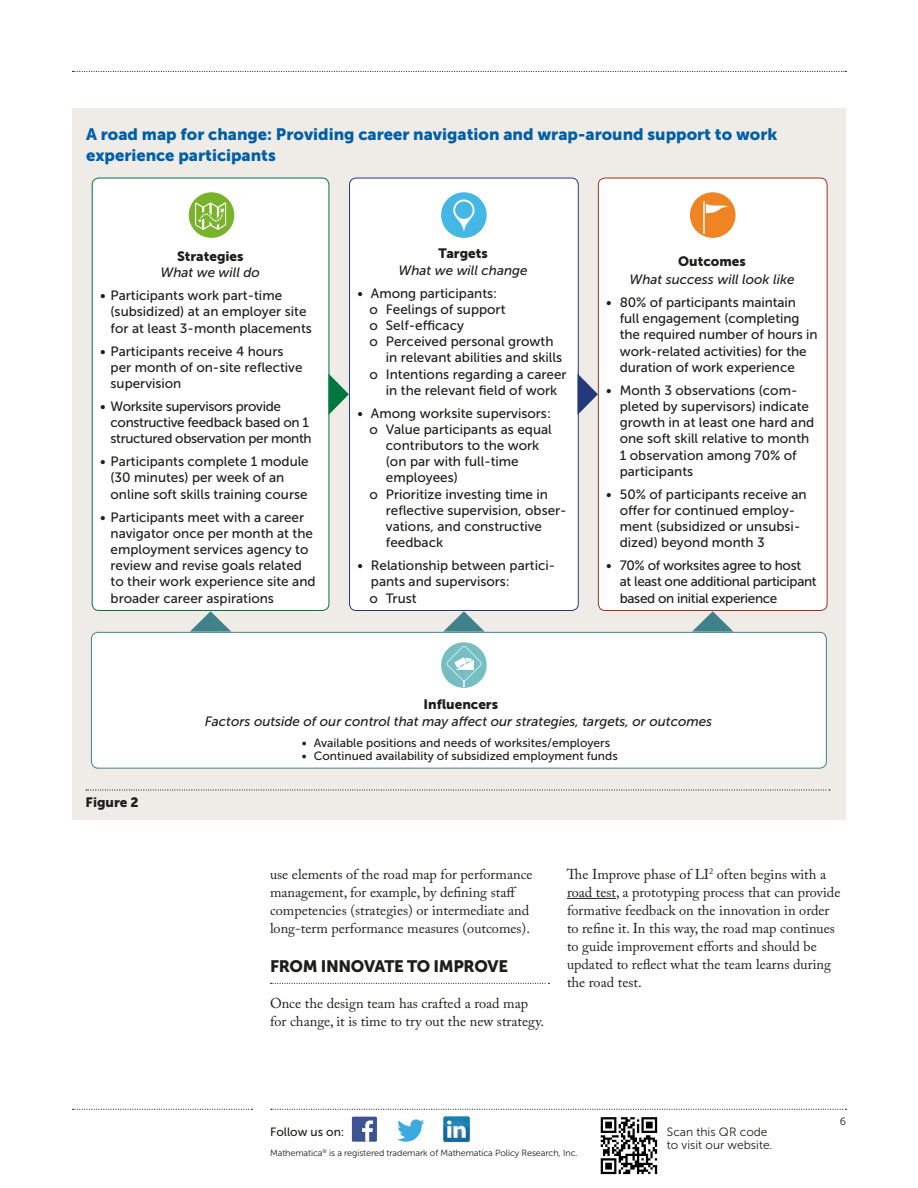
<style>
.page{position:relative;width:918px;height:1188px;background:#fff}
.page>*{position:absolute;margin:0;border:0;box-sizing:border-box;transform-origin:0 0}
.t1{font:16.5px/21px "Museo Sans 900";color:#005fa7}
.t2{font:16.5px "Museo Sans 900";letter-spacing:-.02em;color:#1d1d1b}
.t3{font:14.25px/18px "Adobe Caslon Pro";color:#1d1d1b}
.t4{font:13.5px/16.2px "Museo Sans 500";color:#1d1d1b}
.t5{font:13.5px/16.2px "Museo Sans 500";letter-spacing:-.025em;color:#1d1d1b}
.t6{font:italic 13.5px "Museo Sans 500";color:#1d1d1b}
.t7{font:13.5px "Museo Sans 900";color:#1d1d1b}
.t8{font:12px "Museo Sans 500";color:#1d1d1b}
.t9{font:12px/13.5px "Museo Sans 300";color:#1d1d1b}
.t10{font:10.5px "Museo Sans 300";color:#1d1d1b}
.t11{font:9px "Museo Sans 300";letter-spacing:-.01em;color:#1d1d1b}
</style>
<div class="page">
<svg style="left:271px;top:1109px;width:575px;height:1px"></svg>
<svg style="left:73px;top:1109px;width:179px;height:1px"></svg>
<svg style="left:73px;top:71px;width:773px;height:1px"></svg>
<div style="left:72px;top:108px;width:774px;height:712px;background:#efece8"></div>
<hr style="left:567px;top:898px;width:49px;height:1px;background:#1d1d1b">
<div style="left:92px;top:178px;width:237px;height:432px;background:#fff;border-radius:7px"></div>
<div style="left:92px;top:178px;width:237px;height:433px;border:1px solid #00773f;border-radius:7px"></div>
<div style="left:189px;top:193px;width:45px;height:44px;background:#78b32b;border-radius:50%"></div>
<div style="left:189px;top:192px;width:45px;height:46px;border:2px solid #78b32b;border-radius:50%"></div>
<svg style="left:195px;top:203px;width:31px;height:27px"></svg>
<div style="left:350px;top:178px;width:228px;height:432px;background:#fff;border-radius:7px"></div>
<div style="left:349px;top:178px;width:230px;height:433px;border:1px solid #24387d;border-radius:7px"></div>
<div style="left:442px;top:193px;width:44px;height:44px;background:#45b7e5;border-radius:50%"></div>
<div style="left:441px;top:192px;width:46px;height:46px;border:2px solid #45b7e5;border-radius:50%"></div>
<svg style="left:453px;top:200px;width:22px;height:32px"></svg>
<div style="left:598px;top:178px;width:229px;height:432px;background:#fff;border-radius:7px"></div>
<div style="left:598px;top:178px;width:229px;height:433px;border:1px solid #9a3421;border-radius:7px"></div>
<div style="left:691px;top:193px;width:44px;height:44px;background:#ee8422;border-radius:50%"></div>
<div style="left:690px;top:192px;width:46px;height:46px;border:2px solid #ee8422;border-radius:50%"></div>
<hr style="left:703px;top:201px;width:2px;height:33px;background:#fff">
<svg style="left:706px;top:204px;width:22px;height:10px"></svg>
<div style="left:91px;top:632px;width:735px;height:136px;background:#fff;border-radius:7px"></div>
<div style="left:441px;top:642px;width:46px;height:46px;border:2px solid #77bec3;border-radius:50%"></div>
<div style="left:442px;top:643px;width:44px;height:44px;background:#77bec3;border-radius:50%"></div>
<svg style="left:447px;top:646px;width:35px;height:41px"></svg>
<div style="left:91px;top:632px;width:736px;height:137px;border:1px solid #418189;border-radius:7px"></div>
<svg style="left:271px;top:983px;width:278px;height:1px"></svg>
<div style="left:352px;top:1117px;width:25px;height:25px;background:#3e5294"></div>
<svg style="left:362px;top:1120px;width:11px;height:22px"></svg>
<svg style="left:397px;top:1119px;width:27px;height:23px"></svg>
<img style="left:443px;top:1116px;width:26px;height:27px">
<img style="left:600px;top:1117px;width:58px;height:58px">
<svg style="left:86px;top:789px;width:744px;height:2px"></svg>
<svg style="left:329px;top:374px;width:20px;height:41px"></svg>
<svg style="left:578px;top:374px;width:20px;height:41px"></svg>
<svg style="left:190px;top:611px;width:41px;height:21px"></svg>
<svg style="left:443px;top:611px;width:42px;height:21px"></svg>
<svg style="left:692px;top:611px;width:41px;height:21px"></svg>
<p class="t1" style="left:86px;top:123px;width:693px">A road map for change: Providing career navigation and wrap-around support to work experience participants</p>
<p class="t7" style="left:177px;top:248px;width:68px">Strategies</p>
<p class="t6" style="left:161px;top:265px;width:101px">What we will do</p>
<p class="t4" style="left:111px;top:288px;width:203px;text-indent:-11px">• Participants work part-time (subsidized) at an employer site for at least 3-month placements</p>
<p class="t4" style="left:111px;top:343px;width:193px;text-indent:-11px">• Participants receive 4 hours per month of on-site reflective supervision</p>
<p class="t5" style="left:111px;top:398px;width:203px;text-indent:-11px">• Worksite supervisors provide constructive feedback based on 1 structured observation per month</p>
<p class="t4" style="left:111px;top:454px;width:200px;text-indent:-11px">• Participants complete 1 module (30 minutes) per week of an online soft skills training course</p>
<p class="t4" style="left:111px;top:509px;width:207px;text-indent:-11px">• Participants meet with a career navigator once per month at the employment services agency to review and revise goals related to their work experience site and broader career aspirations</p>
<p class="t7" style="left:439px;top:246px;width:51px">Targets</p>
<p class="t6" style="left:399px;top:263px;width:131px">What we will change</p>
<p class="t4" style="left:357px;top:285px;width:141px">• Among participants:</p>
<p class="t4" style="left:369px;top:301px;width:138px">o Feelings of support</p>
<p class="t4" style="left:369px;top:317px;width:96px">o Self-efficacy</p>
<p class="t4" style="left:386px;top:333px;width:178px;text-indent:-16px">o Perceived personal growth in relevant abilities and skills</p>
<p class="t4" style="left:369px;top:366px;width:199px;text-align:center">o Intentions regarding a career in the relevant field of work</p>
<p class="t4" style="left:357px;top:405px;width:195px">• Among worksite supervisors:</p>
<p class="t4" style="left:386px;top:421px;width:167px;text-indent:-16px">o Value participants as equal contributors to the work (on par with full-time employees)</p>
<p class="t4" style="left:386px;top:486px;width:182px;text-indent:-16px">o Prioritize investing time in reflective supervision, obser&shy;vations, and constructive feedback</p>
<p class="t4" style="left:371px;top:558px;width:186px;text-indent:-14px">• Relationship between partici&shy;pants and supervisors:</p>
<p class="t4" style="left:369px;top:590px;width:49px">o Trust</p>
<p class="t7" style="left:678px;top:254px;width:69px">Outcomes</p>
<p class="t6" style="left:630px;top:272px;width:166px">What success will look like</p>
<p class="t4" style="left:620px;top:294px;width:199px;text-indent:-13px">• 80% of participants maintain full engagement (completing the required number of hours in work-related activities) for the duration of work experience</p>
<p class="t4" style="left:620px;top:382px;width:196px;text-indent:-14px">• Month 3 observations (com&shy;pleted by supervisors) indicate growth in at least one hard and one soft skill relative to month<br>1 observation among 70% of participants</p>
<p class="t4" style="left:620px;top:486px;width:188px;text-indent:-14px">• 50% of participants receive an offer for continued employ&shy;ment (subsidized or unsubsi&shy;dized) beyond month 3</p>
<p class="t5" style="left:620px;top:558px;width:199px;text-indent:-14px">• 70% of worksites agree to host<br>at least one additional participant based on initial experience</p>
<p class="t7" style="left:86px;top:794px;width:55px">Figure 2</p>
<p class="t7" style="left:423px;top:697px;width:76px">Influencers</p>
<p class="t6" style="left:205px;top:714px;width:509px">Factors outside of our control that may affect our strategies, targets, or outcomes</p>
<p class="t8" style="left:302px;top:736px;width:310px">• Available positions and needs of worksites/employers</p>
<p class="t8" style="left:302px;top:750px;width:317px">• Continued availability of subsidized employment funds</p>
<p class="t3" style="left:270px;top:865px;width:264px">use elements of the road map for performance management, for example, by defining staff competencies (strategies) or intermediate and long-term performance measures (outcomes).</p>
<h2 class="t2" style="left:270px;top:957px;width:240px">FROM INNOVATE TO IMPROVE</h2>
<p class="t3" style="left:270px;top:994px;width:276px">Once the design team has crafted a road map for change, it is time to try out the new strategy.</p>
<p class="t3" style="left:567px;top:865px;width:275px">The Improve phase of LI<sup>2</sup> often begins with a road test, a prototyping process that can provide formative feedback on the innovation in order to refine it. In this way, the road map continues to guide improvement efforts and should be updated to reflect what the team learns during the road test.</p>
<p class="t8" style="left:270px;top:1125px;width:76px">Follow us on:</p>
<p class="t11" style="left:270px;top:1148px;width:309px">Mathematica<sup>®</sup> is a registered trademark of Mathematica Policy Research, Inc.</p>
<p class="t9" style="left:667px;top:1125px;width:107px">Scan this QR code to visit our website.</p>
<p class="t10" style="left:840px;top:1116px;width:8px">6</p>
</div>
